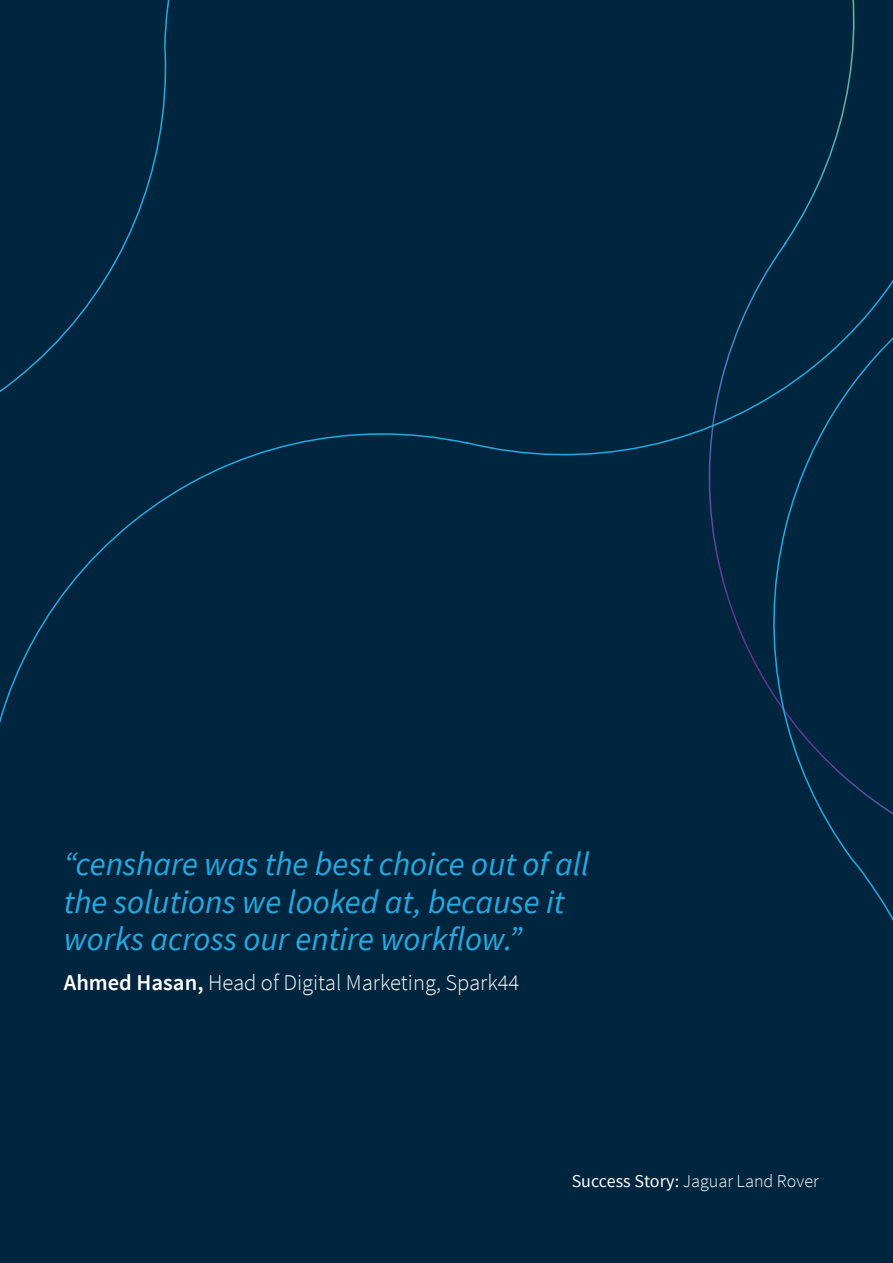
<style>
.page{position:relative;width:893px;height:1263px;background:#00263f}
.page>*{position:absolute;margin:0;border:0;box-sizing:border-box;transform-origin:0 0}
.Body{font:italic 33px/37.5px "Source Sans Pro";color:#24aae1}
.Body-2{font:300 22.5px "Source Sans Pro";color:#fff}
.Body-3{font:300 18px "Source Sans Pro";color:#fff}
.s1{font-weight:600}
.s2{font-weight:400}
</style>
<div class="page">
<p class="Body" style="left:64px;top:845px;width:527px">“censhare was the best choice out of all the solutions we looked at, because it works across our entire workflow.”</p>
<p class="Body-2" style="left:64px;top:969px;width:457px"><span class="s1">Ahmed Hasan,</span> Head of Digital Marketing, Spark44</p>
<p class="Body-3" style="left:572px;top:1170px;width:249px"><span class="s2">Success Story:</span> Jaguar Land Rover</p>
</div>
